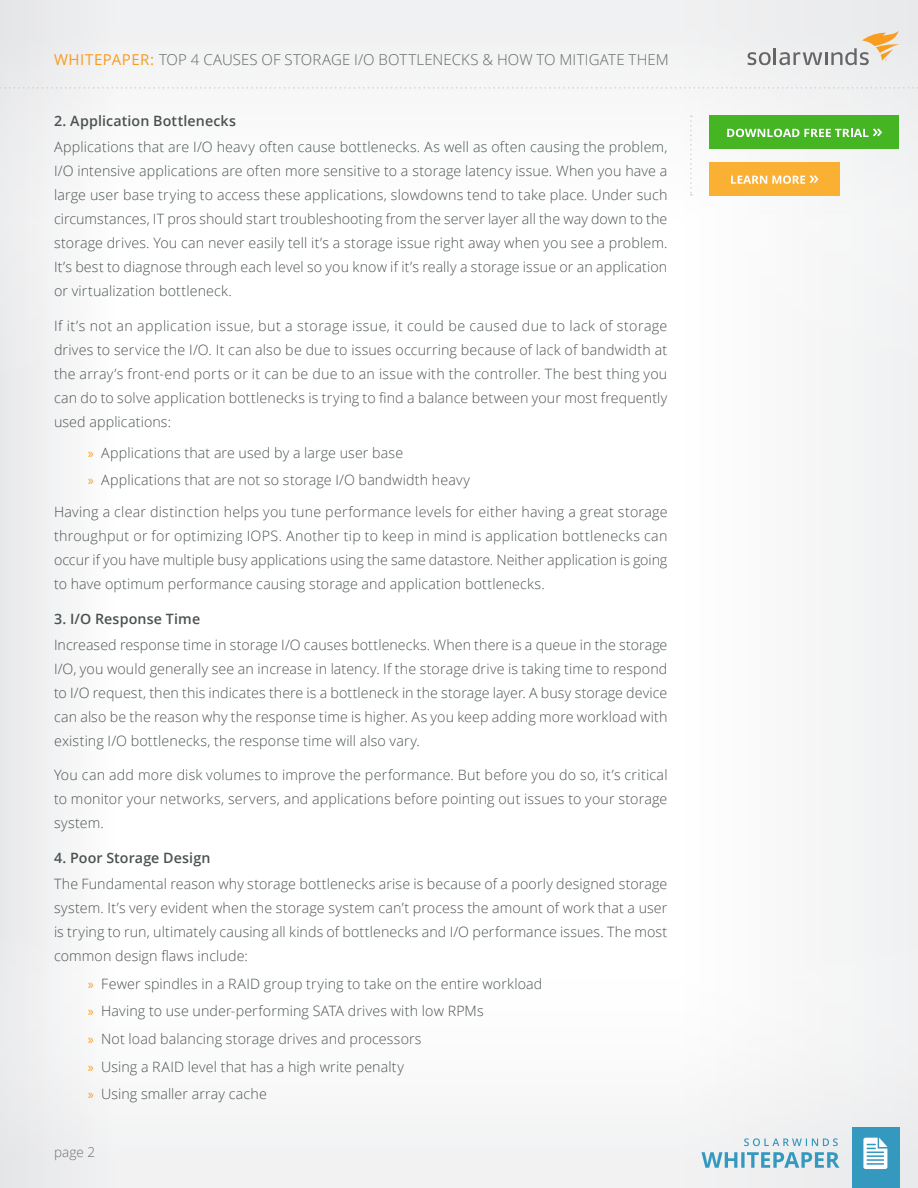
<style>
.page{position:relative;width:918px;height:1188px;background:#fff}
.page>*{position:absolute;margin:0;border:0;box-sizing:border-box;transform-origin:0 0}
.t1{font:300 15px "Open Sans";letter-spacing:.005em;color:#656666}
.t2{font:300 14.25px/24px "Open Sans";letter-spacing:.01em;color:#4b5252;text-align:justify}
.Numbers{font:600 14.25px "Open Sans";letter-spacing:.01em;color:#4b5252}
.t3{font:300 13.5px "Open Sans";color:#717074}
.s1{font-weight:400;color:#f89c1f}
.s2{font-family:"Myriad Pro";font-weight:400;color:#f89c1f}
</style>
<div class="page">
<div style="left:0;top:0;width:918px;height:1188px;background:linear-gradient(to bottom,#f9f9fa,#fafafa)"></div>
<svg style="left:748px;top:31px;width:151px;height:34px"></svg>
<svg style="left:0;top:87px;width:918px;height:2px"></svg>
<div style="left:852px;top:1128px;width:48px;height:60px;background:#3599bf"></div>
<svg style="left:863px;top:1138px;width:24px;height:31px"></svg>
<svg style="left:701px;top:1152px;width:139px;height:16px"></svg>
<svg style="left:744px;top:1138px;width:94px;height:8px"></svg>
<svg style="left:690px;top:116px;width:2px;height:80px"></svg>
<div style="left:710px;top:162px;width:130px;height:34px;background:#fab033"></div>
<svg style="left:731px;top:175px;width:87px;height:9px"></svg>
<div style="left:710px;top:115px;width:189px;height:34px;background:#45b524"></div>
<svg style="left:727px;top:128px;width:155px;height:9px"></svg>
<p class="t1" style="left:54px;top:50px;width:616px"><span class="s1">WHITEPAPER:</span> TOP 4 CAUSES OF STORAGE I/O BOTTLENECKS &amp; HOW TO MITIGATE THEM</p>
<p class="Numbers" style="left:54px;top:111px;width:184px">2. Application Bottlenecks</p>
<p class="t2" style="left:54px;top:135px;width:615px">Applications that are I/O heavy often cause bottlenecks. As well as often causing the problem, I/O intensive applications are often more sensitive to a storage latency issue. When you have a large user base trying to access these applications, slowdowns tend to take place. Under such circumstances, IT pros should start troubleshooting from the server layer all the way down to the storage drives. You can never easily tell it’s a storage issue right away when you see a problem.<br>It’s best to diagnose through each level so you know if it’s really a storage issue or an application or virtualization bottleneck.</p>
<p class="t2" style="left:54px;top:313px;width:615px">If it’s not an application issue, but a storage issue, it could be caused due to lack of storage drives to service the I/O. It can also be due to issues occurring because of lack of bandwidth at the array’s front-end ports or it can be due to an issue with the controller. The best thing you can do to solve application bottlenecks is trying to find a balance between your most frequently used applications:</p>
<p class="t2" style="left:88px;top:440px;width:317px"><span class="s2">»</span> Applications that are used by a large user base</p>
<p class="t2" style="left:88px;top:468px;width:384px"><span class="s2">»</span> Applications that are not so storage I/O bandwidth heavy</p>
<p class="t2" style="left:54px;top:499px;width:615px">Having a clear distinction helps you tune performance levels for either having a great storage throughput or for optimizing IOPS. Another tip to keep in mind is application bottlenecks can occur if you have multiple busy applications using the same datastore. Neither application is going to have optimum performance causing storage and application bottlenecks.</p>
<p class="Numbers" style="left:54px;top:609px;width:148px">3. I/O Response Time</p>
<p class="t2" style="left:54px;top:632px;width:615px">Increased response time in storage I/O causes bottlenecks. When there is a queue in the storage I/O, you would generally see an increase in latency. If the storage drive is taking time to respond to I/O request, then this indicates there is a bottleneck in the storage layer. A busy storage device can also be the reason why the response time is higher. As you keep adding more workload with existing I/O bottlenecks, the response time will also vary.</p>
<p class="t2" style="left:54px;top:763px;width:615px">You can add more disk volumes to improve the performance. But before you do so, it’s critical to monitor your networks, servers, and applications before pointing out issues to your storage system.</p>
<p class="Numbers" style="left:54px;top:848px;width:158px">4. Poor Storage Design</p>
<p class="t2" style="left:54px;top:871px;width:615px">The Fundamental reason why storage bottlenecks arise is because of a poorly designed storage system. It’s very evident when the storage system can’t process the amount of work that a user is trying to run, ultimately causing all kinds of bottlenecks and I/O performance issues. The most common design flaws include:</p>
<p class="t2" style="left:88px;top:971px;width:456px"><span class="s2">»</span> Fewer spindles in a RAID group trying to take on the entire workload</p>
<p class="t2" style="left:88px;top:999px;width:397px"><span class="s2">»</span> Having to use under-performing SATA drives with low RPMs</p>
<p class="t2" style="left:88px;top:1026px;width:335px"><span class="s2">»</span> Not load balancing storage drives and processors</p>
<p class="t2" style="left:88px;top:1054px;width:318px"><span class="s2">»</span> Using a RAID level that has a high write penalty</p>
<p class="t2" style="left:88px;top:1082px;width:181px"><span class="s2">»</span> Using smaller array cache</p>
<p class="t3" style="left:54px;top:1143px;width:43px">page 2</p>
</div>
